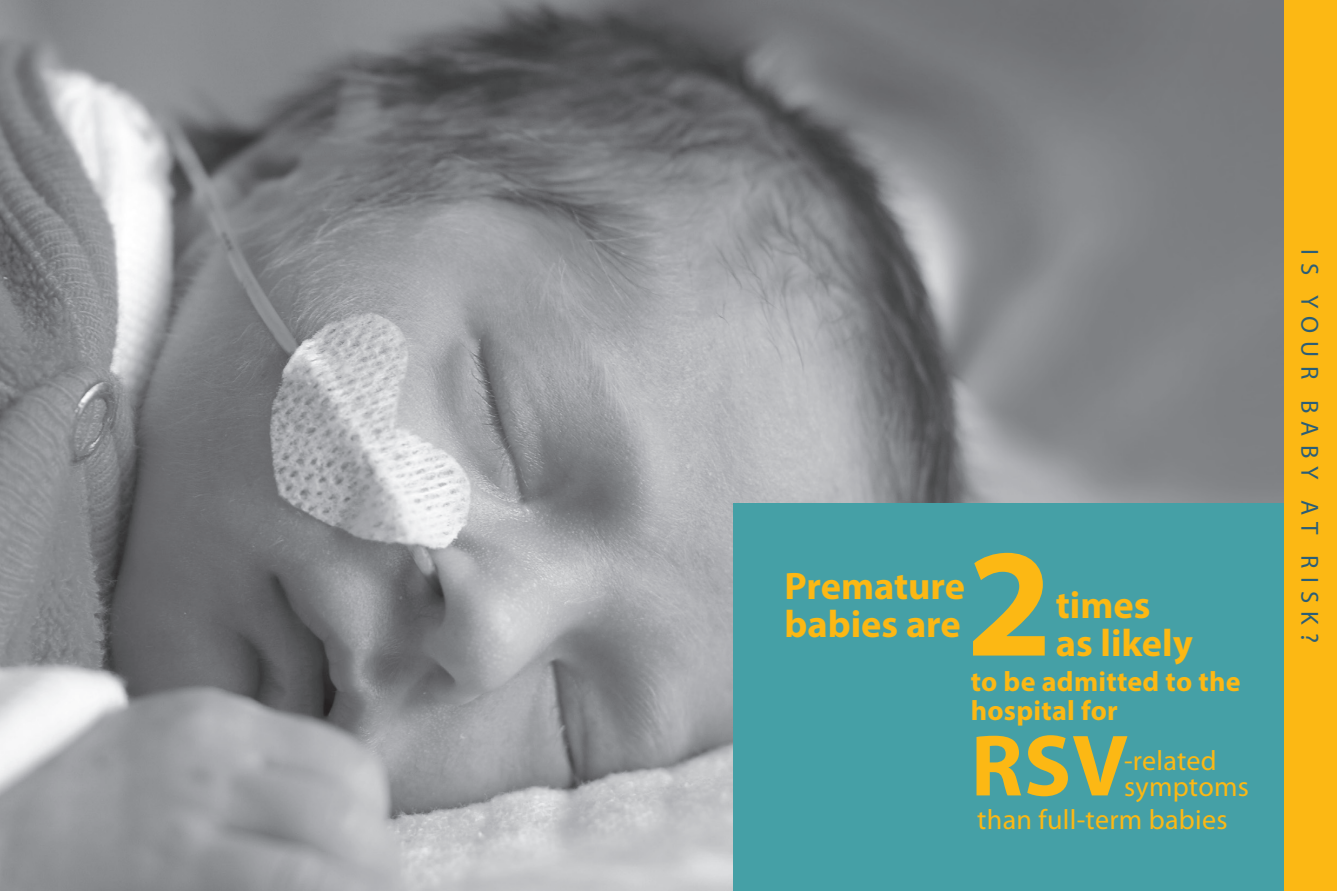
<style>
.page{position:relative;width:1337px;height:891px;background:#fff}
.page>*{position:absolute;margin:0;border:0;box-sizing:border-box;transform-origin:0 0}
.t1{font:700 155.47px "Myriad Pro";color:#fcb814}
.t2{font:700 87.98px "Myriad Pro";color:#fcb814}
.t3{font:700 38.48px/37.6px "Myriad Pro";color:#fcb814}
.t4{font:28.12px "Myriad Pro";letter-spacing:.01em;color:#fcb814}
.t5{font:700 28.12px/29px "Myriad Pro";letter-spacing:.01em;color:#fcb814}
.t6{font:24.75px "Myriad Pro";letter-spacing:.33em;color:#2b5e77}
</style>
<div class="page">
<img style="left:0;top:0;width:1284px;height:891px">
<div style="left:733px;top:503px;width:583px;height:388px;background:#45a0a6"></div>
<div style="left:1284px;top:0;width:52px;height:891px;background:#fcb814"></div>
<p class="t1" style="left:966px;top:502px;width:88px">2</p>
<p class="t5" style="left:970px;top:666px;width:271px">to be admitted to the hospital for</p>
<p class="t3" style="left:784px;top:566px;width:182px">Premature</p>
<p class="t3" style="left:784px;top:604px;width:178px">babies are</p>
<p class="t3" style="left:1055px;top:585px;width:138px">times as likely</p>
<p class="t2" style="left:970px;top:708px;width:159px">RSV</p>
<p class="t4" style="left:1124px;top:746px;width:94px">-related</p>
<p class="t4" style="left:1124px;top:771px;width:126px">symptoms</p>
<p class="t4" style="left:977px;top:804px;width:252px">than full-term babies</p>
<p class="t6" style="left:1323px;top:249px;width:395px;rotate:90deg">IS YOUR BABY AT RISK?</p>
</div>
